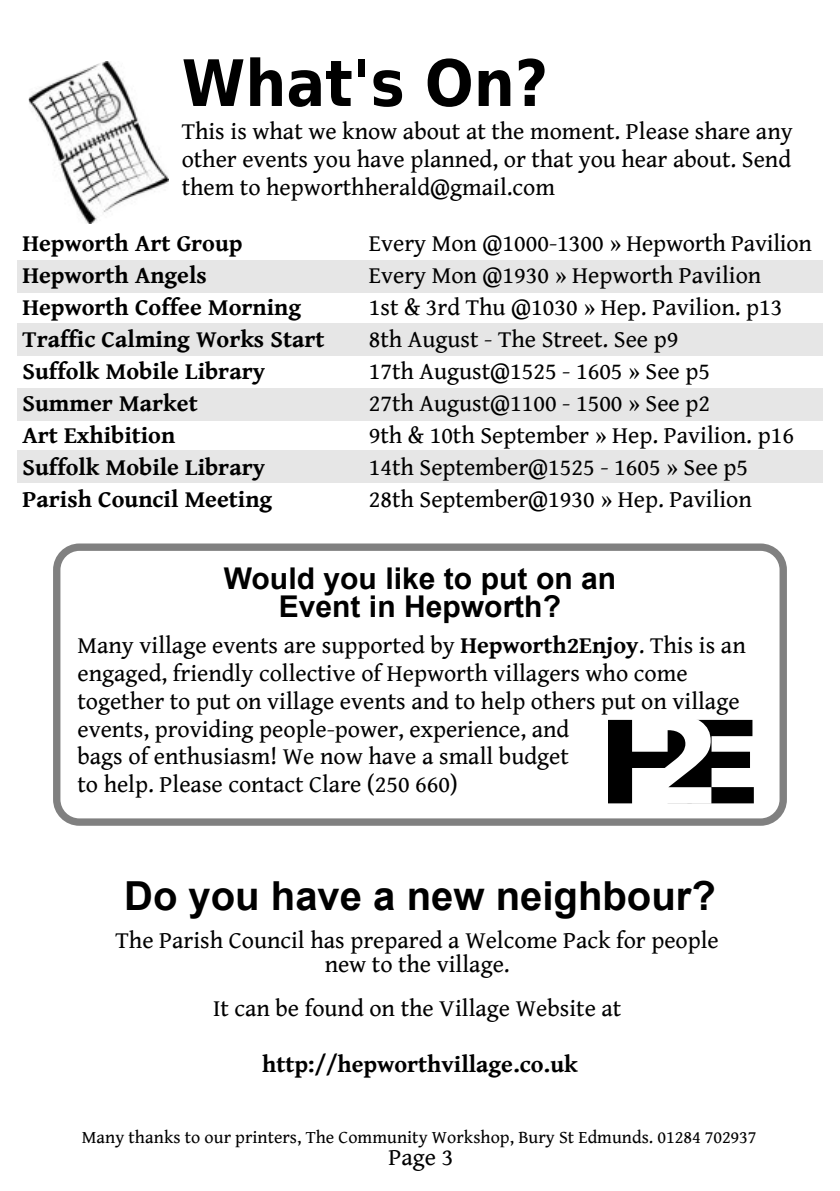
<style>
.page{position:relative;width:840px;height:1191px;background:#fff}
.page>*{position:absolute;margin:0;border:0;box-sizing:border-box;transform-origin:0 0}
.t1{font:700 114.4px "DejaVu Sans";color:#000;scale:1.12 1}
.t2{font:700 64px "DejaVu Sans Condensed";color:#000}
.t3{font:700 40px "Arial";color:#000}
.t4{font:700 30px/28px "Arial";letter-spacing:.005em;color:#000;text-align:center}
.t5{font:24px/27.8px "Gentium Book Basic";color:#000;text-align:justify}
.t6{font:700 24px "Gentium Book Basic";color:#000}
.t7{font:18px "Gentium Book Basic";letter-spacing:.005em;color:#000}
.s1{font-weight:700}
.s2{font-size:119.8px;color:#fff}
</style>
<div class="page">
<div style="left:17px;top:451px;width:805px;height:32px;background:#e6e6e6"></div>
<div style="left:17px;top:388px;width:805px;height:33px;background:#e6e6e6"></div>
<div style="left:17px;top:323px;width:805px;height:32px;background:#e6e6e6"></div>
<div style="left:17px;top:260px;width:805px;height:32px;background:#e6e6e6"></div>
<img style="left:29px;top:61px;width:139px;height:162px">
<div style="left:53px;top:543px;width:733px;height:282px;border:7px solid #808080;border-radius:23px"></div>
<h2 class="t2" style="left:181px;top:47px;width:368px">What's On?</h2>
<p class="t5" style="left:181px;top:118px;width:612px">This is what we know about at the moment. Please share any other events you have planned, or that you hear about. Send them to hepworthherald@gmail.com</p>
<p class="t6" style="left:22px;top:230px;width:221px">Hepworth Art Group</p>
<p class="t5" style="left:368px;top:230px;width:444px">Every Mon @1000-1300 » Hepworth Pavilion</p>
<p class="t6" style="left:22px;top:262px;width:186px">Hepworth Angels</p>
<p class="t5" style="left:368px;top:262px;width:394px">Every Mon @1930 » Hepworth Pavilion</p>
<p class="t6" style="left:22px;top:294px;width:280px">Hepworth Coffee Morning</p>
<p class="t5" style="left:368px;top:294px;width:415px">1st &amp; 3rd Thu @1030 » Hep. Pavilion. p13</p>
<p class="t6" style="left:22px;top:326px;width:303px">Traffic Calming Works Start</p>
<p class="t5" style="left:368px;top:326px;width:311px">8th August - The Street. See p9</p>
<p class="t6" style="left:22px;top:358px;width:244px">Suffolk Mobile Library</p>
<p class="t5" style="left:368px;top:358px;width:342px">17th August@1525 - 1605 » See p5</p>
<p class="t6" style="left:22px;top:390px;width:177px">Summer Market</p>
<p class="t5" style="left:368px;top:390px;width:342px">27th August@1100 - 1500 » See p2</p>
<p class="t6" style="left:22px;top:422px;width:154px">Art Exhibition</p>
<p class="t5" style="left:368px;top:422px;width:426px">9th &amp; 10th September » Hep. Pavilion. p16</p>
<p class="t6" style="left:22px;top:454px;width:244px">Suffolk Mobile Library</p>
<p class="t5" style="left:368px;top:454px;width:380px">14th September@1525 - 1605 » See p5</p>
<p class="t6" style="left:22px;top:486px;width:251px">Parish Council Meeting</p>
<p class="t5" style="left:368px;top:486px;width:384px">28th September@1930 » Hep. Pavilion</p>
<p class="t4" style="left:223px;top:565px;width:394px">Would you like to put on an<br>Event in Hepworth?</p>
<p class="t5" style="left:77px;top:632px;width:669px;text-align:left">Many village events are supported by <span class="s1">Hepworth2Enjoy</span>. This is an engaged, friendly collective of Hepworth villagers who come together to put on village events and to help others put on village events, providing people-power, experience, and<br>bags of enthusiasm! We now have a small budget<br>to help. Please contact Clare (250 660)</p>
<h1 class="t1" style="left:596px;top:697px;width:150px">H<span class="s2">2</span>E</h1>
<h3 class="t3" style="left:124px;top:874px;width:593px">Do you have a new neighbour?</h3>
<p class="t5" style="left:115px;top:929px;width:604px;line-height:24px;text-align:center">The Parish Council has prepared a Welcome Pack for people new to the village.</p>
<p class="t5" style="left:213px;top:995px;width:409px">It can be found on the Village Website at</p>
<p class="t6" style="left:262px;top:1051px;width:317px">http://hepworthvillage.co.uk</p>
<p class="t7" style="left:82px;top:1127px;width:676px">Many thanks to our printers, The Community Workshop, Bury St Edmunds. 01284 702937</p>
<p class="t5" style="left:388px;top:1144px;width:66px">Page 3</p>
</div>
